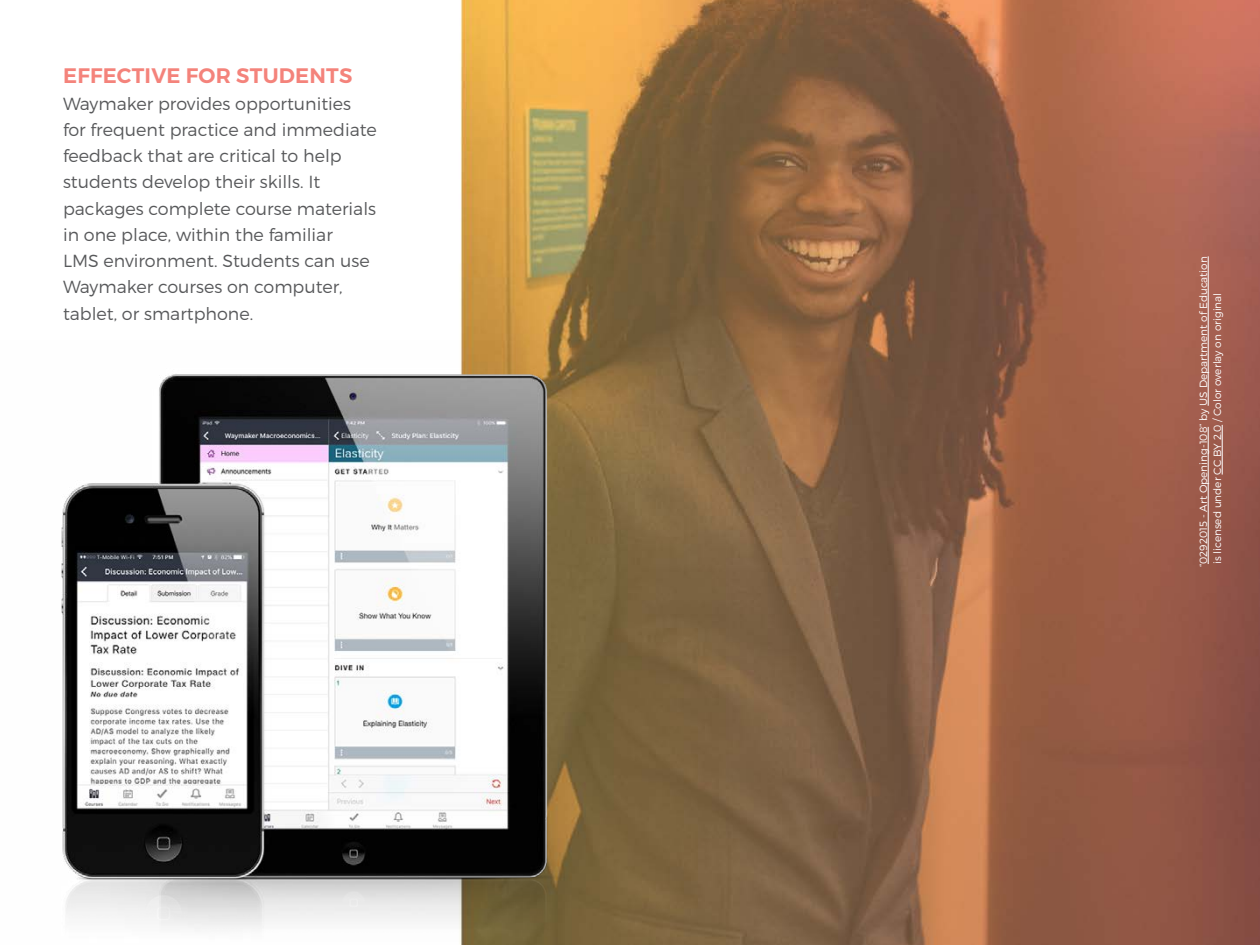
<style>
.page{position:relative;width:1260px;height:945px;background:#fff}
.page>*{position:absolute;margin:0;border:0;box-sizing:border-box;transform-origin:0 0}
.Headline{font:600 21px "Montserrat";letter-spacing:.01em;color:#f4837b}
.t1{font:300 17.5px/26.2px "Montserrat";color:#58595b}
.CCBY{font:300 10.5px/14px "Montserrat";color:#fff}
</style>
<div class="page">
<img style="left:460px;top:0;width:800px;height:945px">
<img style="left:61px;top:341px;width:668px;height:604px">
<hr style="left:1208px;top:427px;width:1px;height:137px;background:#fff">
<hr style="left:1208px;top:256px;width:1px;height:150px;background:#fff">
<hr style="left:1222px;top:425px;width:1px;height:50px;background:#fff">
<p class="Headline" style="left:63px;top:63px;width:291px">EFFECTIVE FOR STUDENTS</p>
<p class="t1" style="left:63px;top:90px;width:315px">Waymaker provides opportunities for frequent practice and immediate feedback that are critical to help students develop their skills. It packages complete course materials in one place, within the familiar<br>LMS environment. Students can use Waymaker courses on computer, tablet, or smartphone.</p>
<p class="CCBY" style="left:1196px;top:567px;width:312px;rotate:-90deg">“0292015 - Art Opening-108” by US Department of Education is licensed under CC BY 2.0 / Color overlay on original</p>
</div>
